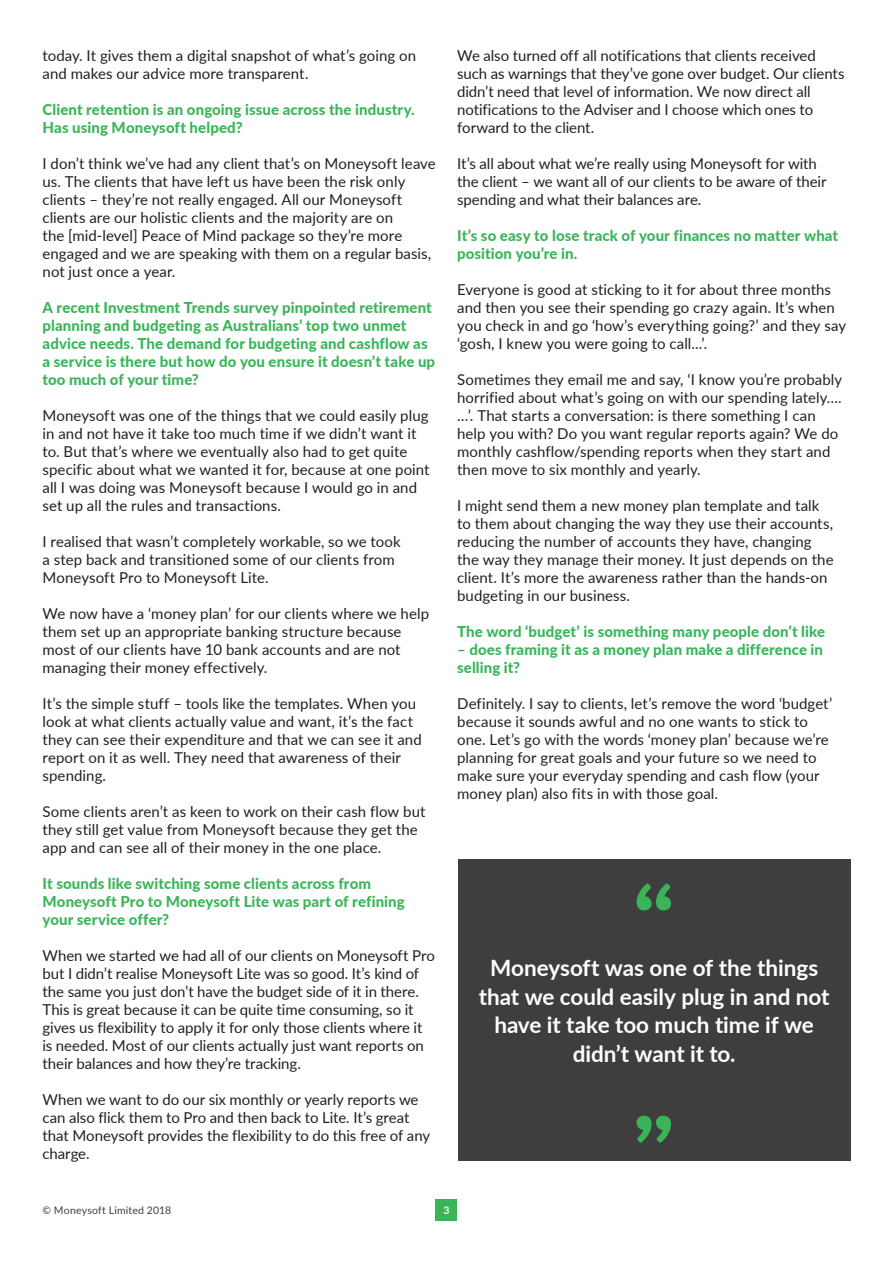
<style>
.page{position:relative;width:893px;height:1263px;background:#fff}
.page>*{position:absolute;margin:0;border:0;box-sizing:border-box;transform-origin:0 0}
.t1{font:700 22.5px/28.5px "Lato";color:#fff;text-align:center}
.t2{font:15px/18px "Lato";letter-spacing:.005em;color:#231f20}
.t3{font:800 15px/18px "Lato";letter-spacing:.005em;color:#39b558}
.t4{font:10.5px "Lato";letter-spacing:.015em;color:#3e3e3f}
.t5{font:700 10.5px "Lato";color:#fff}
</style>
<div class="page">
<div style="left:436px;top:1199px;width:21px;height:21px;background:#39b558"></div>
<div style="left:458px;top:859px;width:392px;height:302px;background:#3e3e3f"></div>
<svg style="left:636px;top:883px;width:35px;height:27px"></svg>
<svg style="left:636px;top:1116px;width:35px;height:27px"></svg>
<p class="t2" style="left:43px;top:45px;width:375px">today. It gives them a digital snapshot of what’s going on and makes our advice more transparent.</p>
<p class="t3" style="left:43px;top:99px;width:374px">Client retention is an ongoing issue across the industry.<br>Has using Moneysoft helped?</p>
<p class="t2" style="left:43px;top:153px;width:395px">I don’t think we’ve had any client that’s on Moneysoft leave us. The clients that have left us have been the risk only clients – they’re not really engaged. All our Moneysoft clients are our holistic clients and the majority are on<br>the [mid-level] Peace of Mind package so they’re more engaged and we are speaking with them on a regular basis, not just once a year.</p>
<p class="t3" style="left:43px;top:297px;width:394px">A recent Investment Trends survey pinpointed retirement planning and budgeting as Australians’ top two unmet advice needs. The demand for budgeting and cashflow as a service is there but how do you ensure it doesn’t take up too much of your time?</p>
<p class="t2" style="left:43px;top:405px;width:389px">Moneysoft was one of the things that we could easily plug in and not have it take too much time if we didn’t want it to. But that’s where we eventually also had to get quite specific about what we wanted it for, because at one point all I was doing was Moneysoft because I would go in and set up all the rules and transactions.</p>
<p class="t2" style="left:43px;top:531px;width:360px">I realised that wasn’t completely workable, so we took a step back and transitioned some of our clients from<br>Moneysoft Pro to Moneysoft Lite.</p>
<p class="t2" style="left:43px;top:603px;width:388px">We now have a ‘money plan’ for our clients where we help them set up an appropriate banking structure because most of our clients have 10 bank accounts and are not managing their money effectively.</p>
<p class="t2" style="left:43px;top:693px;width:381px">It’s the simple stuff – tools like the templates. When you look at what clients actually value and want, it’s the fact they can see their expenditure and that we can see it and report on it as well. They need that awareness of their spending.</p>
<p class="t2" style="left:43px;top:801px;width:384px">Some clients aren’t as keen to work on their cash flow but they still get value from Moneysoft because they get the app and can see all of their money in the one place.</p>
<p class="t3" style="left:43px;top:873px;width:364px">It sounds like switching some clients across from<br>Moneysoft Pro to Moneysoft Lite was part of refining your service offer?</p>
<p class="t2" style="left:43px;top:945px;width:394px">When we started we had all of our clients on Moneysoft Pro but I didn’t realise Moneysoft Lite was so good. It’s kind of the same you just don’t have the budget side of it in there.<br>This is great because it can be quite time consuming, so it gives us flexibility to apply it for only those clients where it is needed. Most of our clients actually just want reports on their balances and how they’re tracking.</p>
<p class="t2" style="left:43px;top:1089px;width:389px">When we want to do our six monthly or yearly reports we can also flick them to Pro and then back to Lite. It’s great that Moneysoft provides the flexibility to do this free of any charge.</p>
<p class="t2" style="left:457px;top:45px;width:389px">We also turned off all notifications that clients received such as warnings that they’ve gone over budget. Our clients didn’t need that level of information. We now direct all notifications to the Adviser and I choose which ones to forward to the client.</p>
<p class="t2" style="left:457px;top:153px;width:371px">It’s all about what we’re really using Moneysoft for with the client – we want all of our clients to be aware of their spending and what their balances are.</p>
<p class="t3" style="left:457px;top:225px;width:383px">It’s so easy to lose track of your finances no matter what position you’re in.</p>
<p class="t2" style="left:457px;top:279px;width:391px">Everyone is good at sticking to it for about three months and then you see their spending go crazy again. It’s when you check in and go ‘how’s everything going?’ and they say ‘gosh, I knew you were going to call...’.</p>
<p class="t2" style="left:457px;top:369px;width:387px">Sometimes they email me and say, ‘I know you’re probably horrified about what’s going on with our spending lately…. …’. That starts a conversation: is there something I can help you with? Do you want regular reports again? We do monthly cashflow/spending reports when they start and then move to six monthly and yearly.</p>
<p class="t2" style="left:457px;top:495px;width:378px">I might send them a new money plan template and talk to them about changing the way they use their accounts, reducing the number of accounts they have, changing the way they manage their money. It just depends on the client. It’s more the awareness rather than the hands-on budgeting in our business.</p>
<p class="t3" style="left:457px;top:621px;width:370px">The word ‘budget’ is something many people don’t like</p>
<p class="t3" style="left:457px;top:639px;width:367px">– does framing it as a money plan make a difference in selling it?</p>
<p class="t2" style="left:457px;top:693px;width:377px">Definitely. I say to clients, let’s remove the word ‘budget’ because it sounds awful and no one wants to stick to one. Let’s go with the words ‘money plan’ because we’re planning for great goals and your future so we need to make sure your everyday spending and cash flow (your money plan) also fits in with those goal.</p>
<h1 class="t1" style="left:479px;top:953px;width:352px">Moneysoft was one of the things that we could easily plug in and not have it take too much time if we didn’t want it to.</h1>
<p class="t4" style="left:43px;top:1203px;width:130px">© Moneysoft Limited 2018</p>
<p class="t5" style="left:443px;top:1202px;width:8px">3</p>
</div>
